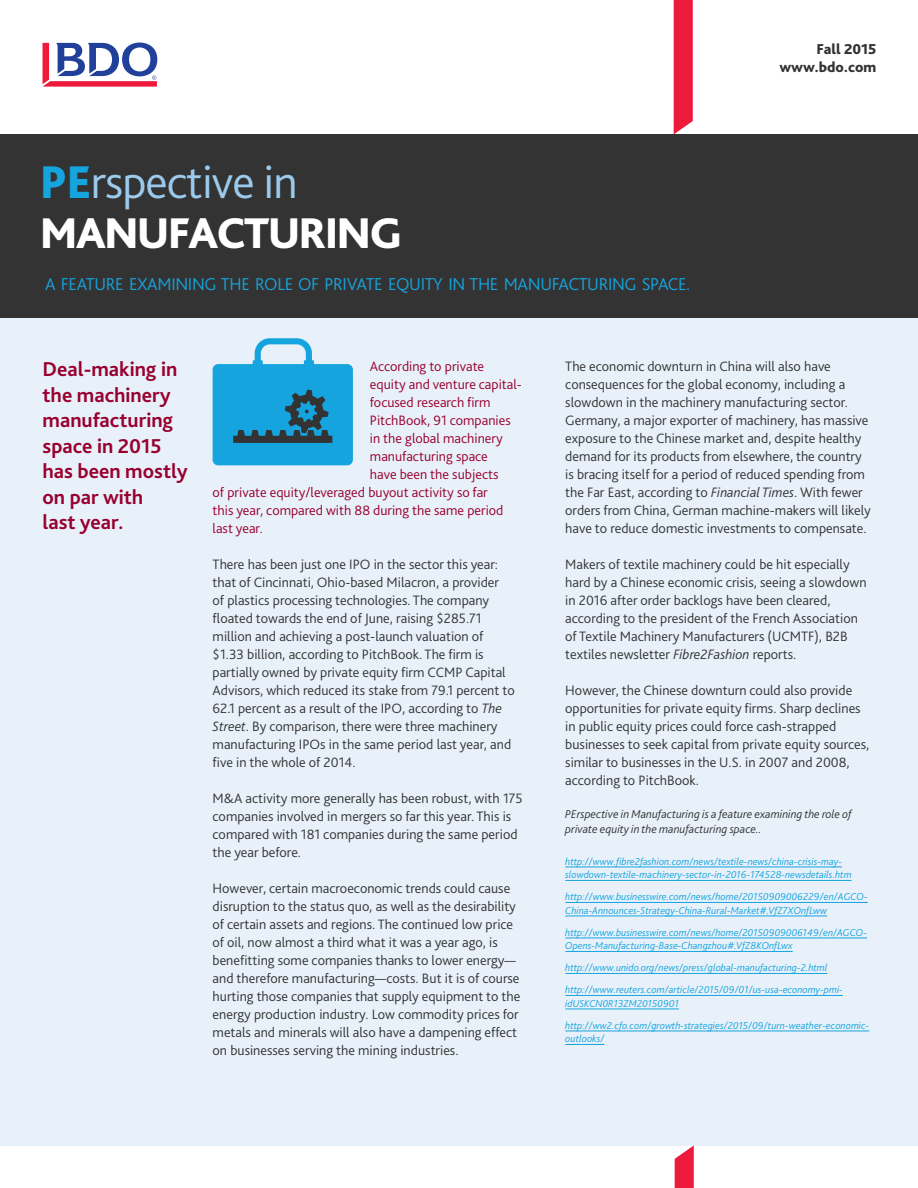
<style>
.page{position:relative;width:918px;height:1188px;background:#fff}
.page>*{position:absolute;margin:0;border:0;box-sizing:border-box;transform-origin:0 0}
.t1{font:300 48px "Bliss Pro";letter-spacing:-.02em;color:#9bcaec}
.t2{font:800 45px "Bliss Pro";letter-spacing:-.04em;color:#fff}
.t3{font:700 21px/25.5px "Bliss Pro";color:#98002e}
.t4{font:300 18px "Bliss Pro";letter-spacing:-.02em;color:#16a4de}
.t5{font:800 15px/18px "Bliss Pro";color:#333;text-align:right}
.t6{font:300 14.25px/18px "Bliss Pro";color:#333}
.t7{font:300 14.25px "Bliss Pro";color:#98002e}
.t8{font:italic 300 12px/15px "Bliss Pro";color:#333}
.t9{font:italic 300 10.5px/13.5px "Bliss Pro";color:#16a4de}
.s1{font-weight:800;color:#16a4de}
.s2{font-style:italic}
</style>
<div class="page">
<div style="left:0;top:318px;width:918px;height:827px;background:#e8f1fa"></div>
<div style="left:0;top:134px;width:918px;height:184px;background:#333"></div>
<svg style="left:674px;top:0;width:19px;height:134px;background:#ee2746"></svg>
<svg style="left:43px;top:43px;width:114px;height:44px"></svg>
<svg style="left:675px;top:1145px;width:19px;height:43px"></svg>
<hr style="left:565px;top:867px;width:277px;height:1px;background:#16a4de">
<hr style="left:565px;top:880px;width:287px;height:1px;background:#16a4de">
<hr style="left:565px;top:902px;width:303px;height:1px;background:#16a4de">
<hr style="left:565px;top:916px;width:262px;height:1px;background:#16a4de">
<hr style="left:565px;top:938px;width:302px;height:1px;background:#16a4de">
<hr style="left:565px;top:951px;width:228px;height:1px;background:#16a4de">
<hr style="left:565px;top:973px;width:263px;height:1px;background:#16a4de">
<hr style="left:565px;top:995px;width:278px;height:1px;background:#16a4de">
<hr style="left:565px;top:1009px;width:114px;height:1px;background:#16a4de">
<hr style="left:565px;top:1031px;width:304px;height:1px;background:#16a4de">
<hr style="left:565px;top:1044px;width:39px;height:1px;background:#16a4de">
<div style="left:253px;top:360px;width:10px;height:7px;background:#16a4de"></div>
<div style="left:304px;top:360px;width:10px;height:7px;background:#16a4de"></div>
<div style="left:213px;top:364px;width:140px;height:101px;background:#16a4de;border-radius:6px"></div>
<svg style="left:255px;top:338px;width:57px;height:25px"></svg>
<svg style="left:233px;top:390px;width:99px;height:53px"></svg>
<h1 class="t1" style="left:40px;top:152px;width:259px"><span class="s1">PE</span>rspective in</h1>
<h2 class="t2" style="left:40px;top:205px;width:364px">MANUFACTURING</h2>
<p class="t4" style="left:45px;top:273px;width:647px">A FEATURE EXAMINING THE ROLE OF PRIVATE EQUITY IN THE MANUFACTURING SPACE.</p>
<p class="t5" style="left:779px;top:40px;width:99px">Fall 2015 www.bdo.com</p>
<h3 class="t3" style="left:43px;top:356px;width:147px">Deal-making in the machinery manufacturing space in 2015 has been mostly on par with<br>last year.</h3>
<p class="t7" style="left:370px;top:358px;width:116px">According to private</p>
<p class="t7" style="left:370px;top:376px;width:154px">equity and venture capital-</p>
<p class="t7" style="left:370px;top:394px;width:122px">focused research firm</p>
<p class="t7" style="left:370px;top:412px;width:142px">PitchBook, 91 companies</p>
<p class="t7" style="left:370px;top:430px;width:134px">in the global machinery</p>
<p class="t7" style="left:370px;top:448px;width:119px">manufacturing space</p>
<p class="t7" style="left:370px;top:466px;width:130px">have been the subjects</p>
<p class="t7" style="left:213px;top:484px;width:277px">of private equity/leveraged buyout activity so far</p>
<p class="t7" style="left:213px;top:502px;width:292px">this year, compared with 88 during the same period</p>
<p class="t7" style="left:213px;top:520px;width:52px">last year.</p>
<p class="t6" style="left:213px;top:555px;width:304px">There has been just one IPO in the sector this year: that of Cincinnati, Ohio-based Milacron, a provider<br>of plastics processing technologies. The company floated towards the end of June, raising $285.71 million and achieving a post-launch valuation of $1.33 billion, according to PitchBook. The firm is partially owned by private equity firm CCMP Capital Advisors, which reduced its stake from 79.1 percent to 62.1 percent as a result of the IPO, according to <span class="s2">The Street</span>. By comparison, there were three machinery manufacturing IPOs in the same period last year, and five in the whole of 2014.</p>
<p class="t6" style="left:213px;top:789px;width:312px">M&amp;A activity more generally has been robust, with 175 companies involved in mergers so far this year. This is compared with 181 companies during the same period the year before.</p>
<p class="t6" style="left:213px;top:879px;width:309px">However, certain macroeconomic trends could cause disruption to the status quo, as well as the desirability of certain assets and regions. The continued low price of oil, now almost a third what it was a year ago, is benefitting some companies thanks to lower energy— and therefore manufacturing—costs. But it is of course hurting those companies that supply equipment to the energy production industry. Low commodity prices for metals and minerals will also have a dampening effect on businesses serving the mining industries.</p>
<p class="t6" style="left:565px;top:357px;width:307px">The economic downturn in China will also have consequences for the global economy, including a slowdown in the machinery manufacturing sector.<br>Germany, a major exporter of machinery, has massive exposure to the Chinese market and, despite healthy demand for its products from elsewhere, the country is bracing itself for a period of reduced spending from the Far East, according to <span class="s2">Financial Times</span>. With fewer orders from China, German machine-makers will likely have to reduce domestic investments to compensate.</p>
<p class="t6" style="left:565px;top:555px;width:303px">Makers of textile machinery could be hit especially hard by a Chinese economic crisis, seeing a slowdown in 2016 after order backlogs have been cleared, according to the president of the French Association of Textile Machinery Manufacturers (UCMTF), B2B textiles newsletter <span class="s2">Fibre2Fashion</span> reports.</p>
<p class="t6" style="left:565px;top:681px;width:306px">However, the Chinese downturn could also provide opportunities for private equity firms. Sharp declines in public equity prices could force cash-strapped businesses to seek capital from private equity sources, similar to businesses in the U.S. in 2007 and 2008, according to PitchBook.</p>
<p class="t8" style="left:565px;top:806px;width:288px">PErspective in Manufacturing is a feature examining the role of private equity in the manufacturing space..</p>
<p class="t9" style="left:565px;top:854px;width:288px">http://www.fibre2fashion.com/news/textile-news/china-crisis-may&shy;slowdown-textile-machinery-sector-in-2016-174528-newsdetails.htm</p>
<p class="t9" style="left:565px;top:890px;width:304px">http://www.businesswire.com/news/home/20150909006229/en/AGCO-<br>China-Announces-Strategy-China-Rural-Market#.VfZ7XOnfLww</p>
<p class="t9" style="left:565px;top:925px;width:303px">http://www.businesswire.com/news/home/20150909006149/en/AGCO-<br>Opens-Manufacturing-Base-Changzhou#.VfZ8KOnfLwx</p>
<p class="t9" style="left:565px;top:956px;width:279px;line-height:22px">http://www.unido.org/news/press/global-manufacturing-2.html http://www.reuters.com/article/2015/09/01/us-usa-economy-pmi-</p>
<p class="t9" style="left:565px;top:992px;width:305px;line-height:22px">idUSKCN0R13ZM20150901 http://ww2.cfo.com/growth-strategies/2015/09/turn-weather-economic-</p>
<p class="t9" style="left:565px;top:1032px;width:41px">outlooks/</p>
</div>
